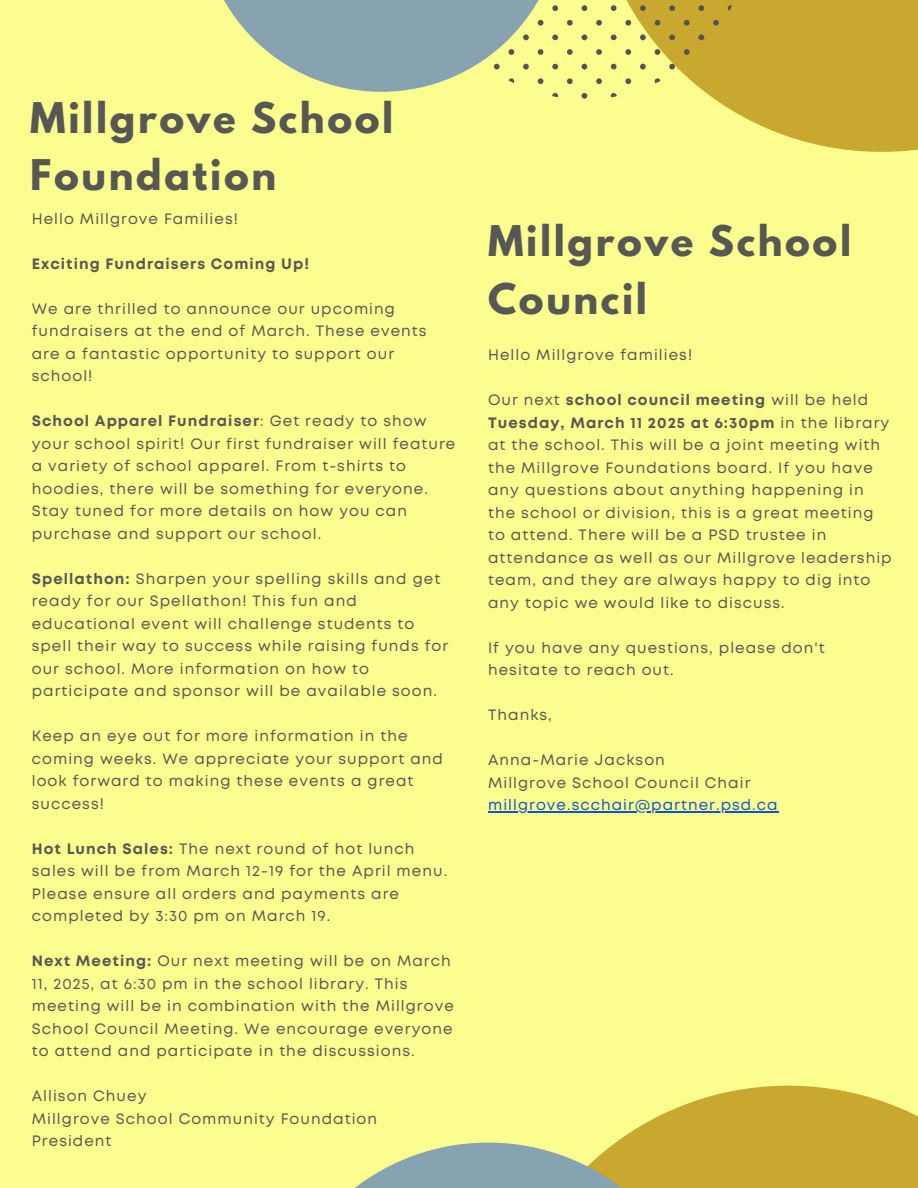
<style>
.page{position:relative;width:918px;height:1188px;background:#fcfd8f}
.page>*{position:absolute;margin:0;border:0;box-sizing:border-box;transform-origin:0 0}
.t1{font:700 37.5px/57.3px "League Spartan";letter-spacing:.07em;color:#575853}
.t2{font:15px/22.5px "Mont";letter-spacing:.07em;color:#575853}
.t3{font:15px "Mont";letter-spacing:.07em;color:#15c}
.t4{font:700 15px "Mont";letter-spacing:.07em;color:#575853}
.s1{font-weight:700}
</style>
<div class="page">
<svg style="left:610px;top:0;width:308px;height:152px;fill:#c9a82f"></svg>
<svg style="left:728px;top:5px;width:5px;height:6px"></svg>
<svg style="left:713px;top:20px;width:6px;height:6px"></svg>
<svg style="left:742px;top:20px;width:5px;height:6px"></svg>
<svg style="left:728px;top:64px;width:5px;height:5px"></svg>
<svg style="left:713px;top:78px;width:6px;height:6px"></svg>
<svg style="left:742px;top:78px;width:5px;height:6px"></svg>
<svg style="left:713px;top:49px;width:6px;height:6px"></svg>
<svg style="left:742px;top:49px;width:5px;height:6px"></svg>
<svg style="left:728px;top:35px;width:5px;height:5px"></svg>
<svg style="left:728px;top:93px;width:5px;height:6px"></svg>
<svg style="left:699px;top:5px;width:5px;height:6px"></svg>
<svg style="left:669px;top:5px;width:6px;height:6px"></svg>
<svg style="left:655px;top:20px;width:5px;height:6px"></svg>
<svg style="left:684px;top:20px;width:6px;height:6px"></svg>
<svg style="left:699px;top:64px;width:5px;height:5px"></svg>
<svg style="left:669px;top:64px;width:6px;height:5px"></svg>
<svg style="left:655px;top:78px;width:5px;height:6px"></svg>
<svg style="left:684px;top:78px;width:6px;height:6px"></svg>
<svg style="left:655px;top:49px;width:5px;height:6px"></svg>
<svg style="left:684px;top:49px;width:6px;height:6px"></svg>
<svg style="left:699px;top:35px;width:5px;height:5px"></svg>
<svg style="left:669px;top:35px;width:6px;height:5px"></svg>
<svg style="left:699px;top:93px;width:5px;height:6px"></svg>
<svg style="left:669px;top:93px;width:6px;height:6px"></svg>
<svg style="left:640px;top:5px;width:6px;height:6px"></svg>
<svg style="left:611px;top:5px;width:6px;height:6px"></svg>
<svg style="left:596px;top:20px;width:6px;height:6px"></svg>
<svg style="left:625px;top:20px;width:6px;height:6px"></svg>
<svg style="left:640px;top:64px;width:6px;height:5px"></svg>
<svg style="left:611px;top:64px;width:6px;height:5px"></svg>
<svg style="left:596px;top:78px;width:6px;height:6px"></svg>
<svg style="left:625px;top:78px;width:6px;height:6px"></svg>
<svg style="left:596px;top:49px;width:6px;height:6px"></svg>
<svg style="left:625px;top:49px;width:6px;height:6px"></svg>
<svg style="left:640px;top:35px;width:6px;height:5px"></svg>
<svg style="left:611px;top:35px;width:6px;height:5px"></svg>
<svg style="left:640px;top:93px;width:6px;height:6px"></svg>
<svg style="left:611px;top:93px;width:6px;height:6px"></svg>
<svg style="left:582px;top:5px;width:5px;height:6px"></svg>
<svg style="left:582px;top:64px;width:5px;height:5px"></svg>
<svg style="left:582px;top:35px;width:5px;height:5px"></svg>
<svg style="left:582px;top:93px;width:5px;height:6px"></svg>
<svg style="left:224px;top:0;width:349px;height:98px"></svg>
<svg style="left:355px;top:1086px;width:563px;height:102px"></svg>
<hr style="left:488px;top:811px;width:291px;height:2px;background:#15c">
<p class="t1" style="left:30px;top:94px;width:365px">Millgrove School<br>Foundation</p>
<p class="t2" style="left:32px;top:209px;width:208px">Hello Millgrove Families!</p>
<p class="t4" style="left:32px;top:258px;width:279px">Exciting Fundraisers Coming Up!</p>
<p class="t2" style="left:32px;top:299px;width:396px">We are thrilled to announce our upcoming fundraisers at the end of March. These events are a fantastic opportunity to support our school!</p>
<p class="t2" style="left:32px;top:411px;width:425px"><span class="s1">School Apparel Fundraiser</span>: Get ready to show your school spirit! Our first fundraiser will feature a variety of school apparel. From t-shirts to hoodies, there will be something for everyone.<br>Stay tuned for more details on how you can purchase and support our school.</p>
<p class="t2" style="left:32px;top:569px;width:418px"><span class="s1">Spellathon:</span> Sharpen your spelling skills and get ready for our Spellathon! This fun and educational event will challenge students to spell their way to success while raising funds for our school. More information on how to participate and sponsor will be available soon.</p>
<h1 class="t2" style="left:32px;top:726px;width:413px">Keep an eye out for more information in the coming weeks. We appreciate your support and look forward to making these events a great success!</h1>
<p class="t2" style="left:32px;top:839px;width:417px"><span class="s1">Hot Lunch Sales:</span> The next round of hot lunch sales will be from March 12-19 for the April menu.<br>Please ensure all orders and payments are completed by 3:30 pm on March 19.</p>
<p class="t2" style="left:32px;top:951px;width:424px"><span class="s1">Next Meeting:</span> Our next meeting will be on March 11, 2025, at 6:30 pm in the school library. This meeting will be in combination with the Millgrove School Council Meeting. We encourage everyone to attend and participate in the discussions.</p>
<p class="t2" style="left:32px;top:1086px;width:116px">Allison Chuey</p>
<p class="t2" style="left:32px;top:1109px;width:347px">Millgrove School Community Foundation<br>President</p>
<p class="t1" style="left:488px;top:217px;width:365px">Millgrove School<br>Council</p>
<p class="t2" style="left:488px;top:345px;width:206px">Hello Millgrove families!</p>
<p class="t2" style="left:488px;top:390px;width:405px">Our next <span class="s1">school council meeting</span> will be held <span class="s1">Tuesday, March 11 2025 at 6:30pm</span> in the library at the school. This will be a joint meeting with the Millgrove Foundations board. If you have any questions about anything happening in the school or division, this is a great meeting to attend. There will be a PSD trustee in attendance as well as our Millgrove leadership team, and they are always happy to dig into any topic we would like to discuss.</p>
<p class="t2" style="left:488px;top:637px;width:338px">If you have any questions, please don't hesitate to reach out.</p>
<h1 class="t2" style="left:488px;top:705px;width:65px">Thanks,</h1>
<p class="t2" style="left:488px;top:750px;width:178px">Anna-Marie Jackson</p>
<h2 class="t2" style="left:488px;top:772px;width:264px">Millgrove School Council Chair</h2>
<p class="t3" style="left:488px;top:799px;width:291px">millgrove.scchair@partner.psd.ca</p>
</div>
